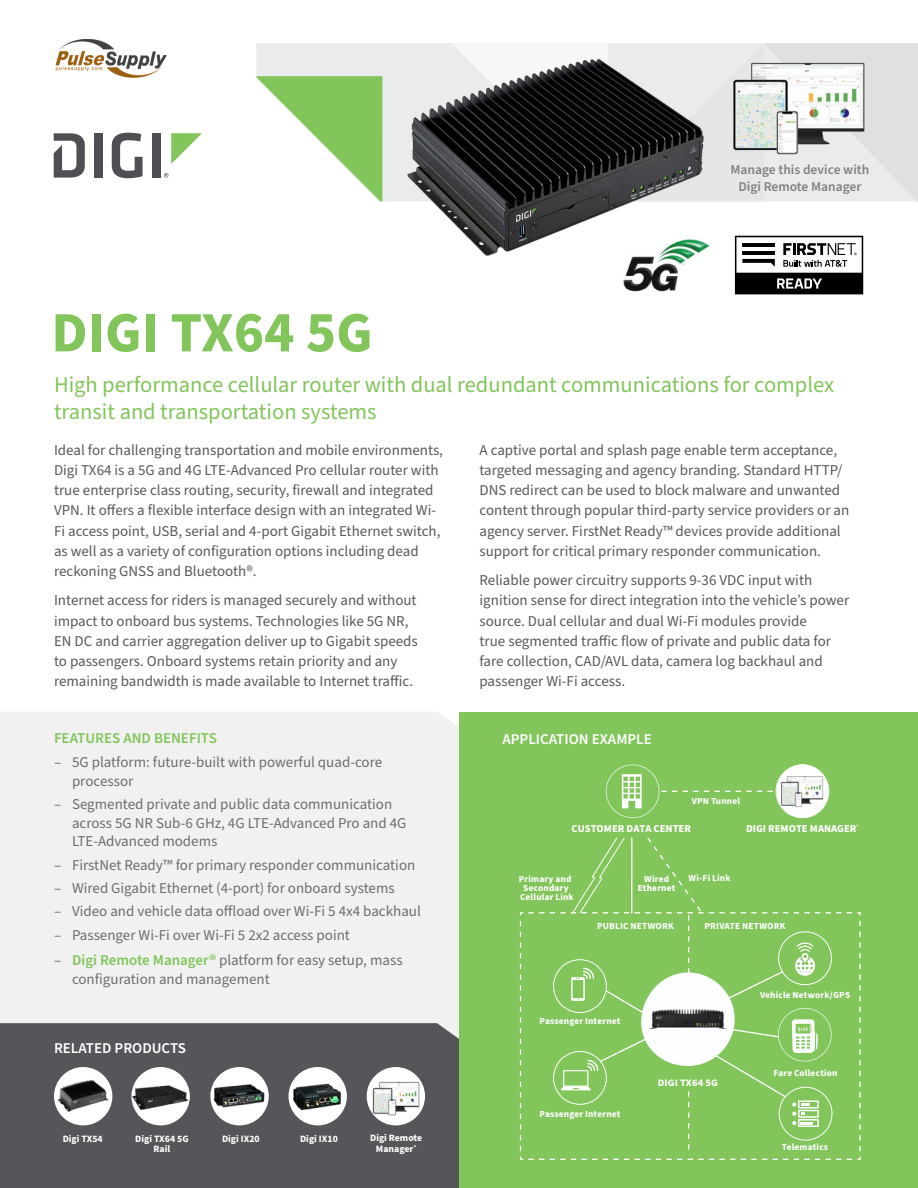
<style>
.page{position:relative;width:918px;height:1188px;background:#fff}
.page>*{position:absolute;margin:0;border:0;box-sizing:border-box;transform-origin:0 0}
.t1{font:700 57px "Source Sans Pro";color:#82c55b}
.Product_Description{font:22.5px/27px "Source Sans Pro";color:#82c55b}
.Body_Copy{font:15px/20.2px "Source Sans Pro";color:#58595b}
.Bullets{font:15px/18.8px "Source Sans Pro";color:#6d6e71}
.t2{font:600 15px "Source Sans Pro";color:#fff}
.t3{font:600 15px "Source Sans Pro";color:#82c55b}
.t4{font:600 13.5px/16.5px "Source Sans Pro";color:#808285;text-align:center}
.t5{font:700 10.65px "Source Sans Pro";color:#fff}
.t6{font:700 9.9px "Source Sans Pro";color:#fff;scale:1.08 1}
.t7{font:700 9.75px/10.5px "Source Sans Pro";color:#fff;text-align:center}
.t8{font:700 9.3px/9.3px "Source Sans Pro";letter-spacing:.02em;color:#fff;text-align:center}
.t9{font:700 4.65px "Source Sans Pro";color:#fff}
.s1{font-weight:600;color:#82c55b}
</style>
<div class="page">
<div style="left:459px;top:712px;width:459px;height:476px;background:#82c55b"></div>
<div style="left:0;top:712px;width:459px;height:311px;background:#f1f1f2"></div>
<div style="left:0;top:1023px;width:459px;height:165px;background:#54565a"></div>
<div style="left:256px;top:43px;width:195px;height:33px;background:#eaebeb"></div>
<svg style="left:256px;top:76px;width:126px;height:125px"></svg>
<svg style="left:451px;top:43px;width:467px;height:159px;background:#e4e5e5"></svg>
<div style="left:94px;top:133px;width:8px;height:45px;background:#4e4f53"></div>
<svg style="left:112px;top:133px;width:31px;height:45px"></svg>
<div style="left:152px;top:133px;width:8px;height:45px;background:#4e4f53"></div>
<svg style="left:171px;top:133px;width:31px;height:31px"></svg>
<svg style="left:54px;top:133px;width:31px;height:45px"></svg>
<svg style="left:164px;top:173px;width:4px;height:5px"></svg>
<img style="left:732px;top:60px;width:134px;height:96px">
<img style="left:623px;top:278px;width:55px;height:14px">
<div style="left:54px;top:1067px;width:58px;height:58px;background:#fff;border-radius:50%"></div>
<img style="left:56px;top:1079px;width:53px;height:33px">
<div style="left:289px;top:1067px;width:58px;height:58px;background:#fff;border-radius:50%"></div>
<svg style="left:291px;top:1081px;width:56px;height:37px"></svg>
<img style="left:289px;top:1077px;width:57px;height:37px">
<div style="left:210px;top:1067px;width:59px;height:58px;background:#fff;border-radius:50%"></div>
<img style="left:210px;top:1082px;width:59px;height:28px">
<svg style="left:606px;top:764px;width:224px;height:54px"></svg>
<img style="left:780px;top:776px;width:44px;height:31px">
<svg style="left:519px;top:837px;width:342px;height:323px"></svg>
<img style="left:382px;top:44px;width:350px;height:234px">
<div style="left:367px;top:1067px;width:58px;height:58px;background:#fff;border-radius:50%"></div>
<div style="left:131px;top:1067px;width:59px;height:58px;background:#fff;border-radius:50%"></div>
<svg style="left:131px;top:1113px;width:59px;height:5px"></svg>
<img style="left:131px;top:1081px;width:59px;height:32px">
<img style="left:373px;top:1081px;width:47px;height:34px">
<svg style="left:735px;top:236px;width:128px;height:58px"></svg>
<img style="left:55px;top:39px;width:112px;height:39px">
<p class="t1" style="left:51px;top:294px;width:323px">DIGI TX64 5G</p>
<p class="t4" style="left:731px;top:162px;width:140px">Manage this device with<br>Digi Remote Manager</p>
<p class="Product_Description" style="left:54px;top:372px;width:782px">High performance cellular router with dual redundant communications for complex transit and transportation systems</p>
<p class="Body_Copy" style="left:54px;top:440px;width:391px">Ideal for challenging transportation and mobile environments, Digi TX64 is a 5G and 4G LTE-Advanced Pro cellular router with true enterprise class routing, security, firewall and integrated VPN. It offers a flexible interface design with an integrated Wi-Fi access point, USB, serial and 4-port Gigabit Ethernet switch, as well as a variety of configuration options including dead reckoning GNSS and Bluetooth®.</p>
<p class="Body_Copy" style="left:54px;top:591px;width:365px">Internet access for riders is managed securely and without impact to onboard bus systems. Technologies like 5G NR, EN DC and carrier aggregation deliver up to Gigabit speeds to passengers. Onboard systems retain priority and any remaining bandwidth is made available to Internet traffic.</p>
<p class="t3" style="left:54px;top:728px;width:164px">FEATURES AND BENEFITS</p>
<p class="Bullets" style="left:72px;top:753px;width:312px;text-indent:-18px">– 5G platform: future-built with powerful quad-core processor</p>
<p class="Bullets" style="left:72px;top:795px;width:336px;text-indent:-18px">– Segmented private and public data communication across 5G NR Sub-6 GHz, 4G LTE-Advanced Pro and 4G<br>LTE-Advanced modems</p>
<p class="Bullets" style="left:54px;top:856px;width:363px">– FirstNet Ready™ for primary responder communication</p>
<p class="Bullets" style="left:54px;top:879px;width:342px">– Wired Gigabit Ethernet (4-port) for onboard systems</p>
<p class="Bullets" style="left:54px;top:903px;width:368px">– Video and vehicle data offload over Wi-Fi 5 4x4 backhaul</p>
<p class="Bullets" style="left:54px;top:926px;width:298px">– Passenger Wi-Fi over Wi-Fi 5 2x2 access point</p>
<p class="Bullets" style="left:72px;top:950px;width:332px;line-height:19.5px;text-indent:-18px">– <span class="s1">Digi Remote Manager®</span> platform for easy setup, mass configuration and management</p>
<p class="t2" style="left:54px;top:1038px;width:134px">RELATED PRODUCTS</p>
<p class="t7" style="left:63px;top:1134px;width:42px">Digi TX54</p>
<p class="t7" style="left:222px;top:1134px;width:39px">Digi IX20</p>
<p class="t7" style="left:300px;top:1134px;width:39px">Digi IX10</p>
<p class="t7" style="left:370px;top:1133px;width:54px">Digi Remote<br>Manager<sup>®</sup></p>
<p class="t7" style="left:135px;top:1134px;width:55px">Digi TX64 5G<br>Rail</p>
<p class="Body_Copy" style="left:480px;top:440px;width:371px">A captive portal and splash page enable term acceptance, targeted messaging and agency branding. Standard HTTP/ DNS redirect can be used to block malware and unwanted content through popular third-party service providers or an agency server. FirstNet Ready™ devices provide additional support for critical primary responder communication.</p>
<p class="Body_Copy" style="left:480px;top:570px;width:371px">Reliable power circuitry supports 9-36 VDC input with ignition sense for direct integration into the vehicle’s power source. Dual cellular and dual Wi-Fi modules provide<br>true segmented traffic flow of private and public data for fare collection, CAD/AVL data, camera log backhaul and passenger Wi-Fi access.</p>
<p class="t2" style="left:502px;top:729px;width:151px">APPLICATION EXAMPLE</p>
<p class="t8" style="left:692px;top:797px;width:50px">VPN Tunnel</p>
<p class="t5" style="left:572px;top:821px;width:121px">CUSTOMER DATA CENTER</p>
<p class="t5" style="left:746px;top:821px;width:112px">DIGI REMOTE MANAGER</p>
<p class="t9" style="left:857px;top:823px;width:4px">®</p>
<p class="t8" style="left:519px;top:874px;width:57px">Primary and<br>Secondary<br>Cellular Link</p>
<p class="t8" style="left:644px;top:874px;width:26px">Wired</p>
<p class="t8" style="left:689px;top:874px;width:44px">Wi-Fi Link</p>
<p class="t8" style="left:638px;top:884px;width:39px">Ethernet</p>
<p class="t8" style="left:597px;top:921px;width:78px">PUBLIC NETWORK</p>
<p class="t8" style="left:705px;top:921px;width:83px">PRIVATE NETWORK</p>
<p class="t8" style="left:539px;top:1017px;width:83px">Passenger Internet</p>
<p class="t8" style="left:539px;top:1110px;width:83px">Passenger Internet</p>
<p class="t6" style="left:658px;top:1076px;width:57px">DIGI TX64 5G</p>
<p class="t8" style="left:760px;top:990px;width:92px">Vehicle Network/GPS</p>
<p class="t8" style="left:774px;top:1068px;width:65px">Fare Collection</p>
<p class="t8" style="left:782px;top:1143px;width:48px">Telematics</p>
</div>
